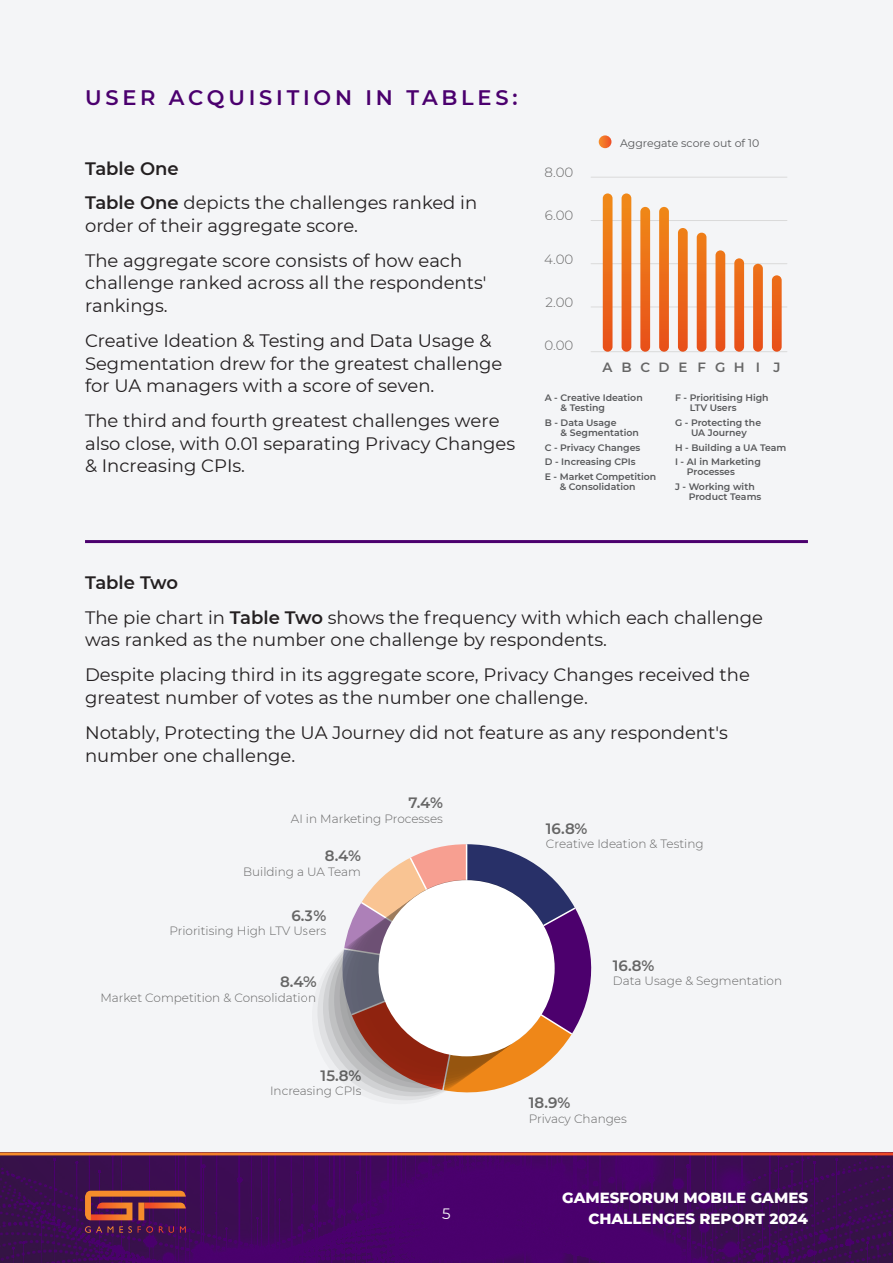
<style>
.page{position:relative;width:893px;height:1263px;background:#f4f5f7}
.page>*{position:absolute;margin:0;border:0;box-sizing:border-box;transform-origin:0 0}
.t1{font:600 21px "Montserrat";letter-spacing:.18em;color:#4b006e}
.t2{font:18px/22.5px "Montserrat";color:#231f20}
.t3{font:800 15px "Montserrat";color:#fff}
.t4{font:600 15px "Montserrat";color:#666}
.t5{font:15px "Montserrat";color:#fff}
.t6{font:300 13.35px "Montserrat";color:#666}
.t7{font:600 13.35px "Montserrat";letter-spacing:.655em;color:#666}
.t8{font:300 12px "Montserrat";color:#666}
.t9{font:10.95px "Montserrat";color:#57585a}
.t10{font:600 9.3px/10.1px "Montserrat";color:#57585a}
.s1{font-weight:600}
</style>
<div class="page">
<hr style="left:85px;top:540px;width:723px;height:3px;background:#4b006e">
<svg style="left:599px;top:135px;width:12px;height:13px"></svg>
<hr style="left:591px;top:351px;width:196px;height:1px;background:#dadada">
<hr style="left:591px;top:307px;width:196px;height:1px;background:#dadada">
<hr style="left:591px;top:263px;width:196px;height:1px;background:#dadada">
<hr style="left:591px;top:220px;width:196px;height:1px;background:#dadada">
<hr style="left:591px;top:177px;width:196px;height:1px;background:#dadada">
<svg style="left:603px;top:193px;width:9px;height:159px"></svg>
<svg style="left:622px;top:193px;width:9px;height:159px"></svg>
<svg style="left:640px;top:207px;width:10px;height:145px"></svg>
<svg style="left:659px;top:207px;width:10px;height:145px"></svg>
<svg style="left:678px;top:228px;width:10px;height:124px"></svg>
<svg style="left:697px;top:233px;width:9px;height:119px"></svg>
<svg style="left:715px;top:250px;width:10px;height:102px"></svg>
<svg style="left:734px;top:258px;width:10px;height:94px"></svg>
<svg style="left:753px;top:264px;width:10px;height:88px"></svg>
<svg style="left:772px;top:275px;width:10px;height:77px"></svg>
<svg style="left:344px;top:844px;width:248px;height:249px"></svg>
<div style="left:306px;top:932px;width:176px;height:176px;background:#f4f5f7;border-radius:50%"></div>
<div style="left:312px;top:928px;width:176px;height:176px;background:#edeef0;border-radius:50%"></div>
<div style="left:317px;top:924px;width:177px;height:176px;background:#e0e1e3;border-radius:50%"></div>
<svg style="left:323px;top:920px;width:176px;height:176px"></svg>
<svg style="left:329px;top:916px;width:176px;height:176px"></svg>
<svg style="left:334px;top:912px;width:176px;height:176px"></svg>
<svg style="left:340px;top:908px;width:176px;height:176px"></svg>
<svg style="left:345px;top:904px;width:176px;height:176px"></svg>
<svg style="left:351px;top:900px;width:176px;height:176px"></svg>
<svg style="left:356px;top:896px;width:176px;height:176px"></svg>
<svg style="left:362px;top:892px;width:176px;height:176px"></svg>
<svg style="left:367px;top:888px;width:177px;height:176px"></svg>
<svg style="left:373px;top:884px;width:176px;height:176px"></svg>
<div style="left:378px;top:880px;width:177px;height:176px;background:#fff;border-radius:50%"></div>
<img style="left:0;top:1155px;width:893px;height:108px">
<svg style="left:85px;top:1226px;width:17px;height:7px"></svg>
<svg style="left:108px;top:1226px;width:5px;height:7px"></svg>
<svg style="left:119px;top:1226px;width:13px;height:7px"></svg>
<svg style="left:138px;top:1226px;width:15px;height:7px"></svg>
<svg style="left:159px;top:1226px;width:15px;height:7px"></svg>
<svg style="left:180px;top:1226px;width:6px;height:7px"></svg>
<svg style="left:85px;top:1191px;width:101px;height:29px;background:#99463d"></svg>
<hr style="left:0;top:1152px;width:893px;height:3px;background:#fff">
<p class="t1" style="left:85px;top:83px;width:434px">USER ACQUISITION IN TABLES:</p>
<p class="t2" style="left:85px;top:150px;width:394px;line-height:34.3px"><span class="s1">Table One<br>Table One</span> depicts the challenges ranked in</p>
<p class="t2" style="left:85px;top:207px;width:379px;line-height:35.2px">order of their aggregate score.<br>The aggregate score consists of how each</p>
<p class="t2" style="left:85px;top:271px;width:403px">challenge ranked across all the respondents' rankings.</p>
<p class="t2" style="left:85px;top:329px;width:419px">Creative Ideation &amp; Testing and Data Usage &amp;<br>Segmentation drew for the greatest challenge for UA managers with a score of seven.</p>
<p class="t2" style="left:85px;top:409px;width:432px">The third and fourth greatest challenges were also close, with 0.01 separating Privacy Changes &amp; Increasing CPIs.</p>
<p class="t6" style="left:545px;top:163px;width:30px">8.00</p>
<p class="t6" style="left:545px;top:207px;width:30px">6.00</p>
<p class="t6" style="left:544px;top:250px;width:31px">4.00</p>
<p class="t6" style="left:545px;top:293px;width:29px">2.00</p>
<p class="t6" style="left:544px;top:336px;width:30px">0.00</p>
<p class="t9" style="left:620px;top:136px;width:141px">Aggregate score out of 10</p>
<p class="t7" style="left:603px;top:357px;width:179px">ABCDEFGH I J</p>
<p class="t10" style="left:560px;top:393px;width:84px;text-indent:-16px">A - Creative Ideation &amp; Testing</p>
<p class="t10" style="left:561px;top:417px;width:80px;text-indent:-16px">B - Data Usage<br>&amp; Segmentation</p>
<p class="t10" style="left:545px;top:442px;width:97px">C - Privacy Changes</p>
<p class="t10" style="left:545px;top:456px;width:92px">D - Increasing CPIs</p>
<p class="t10" style="left:560px;top:471px;width:98px;text-indent:-15px">E - Market Competition &amp; Consolidation</p>
<p class="t10" style="left:690px;top:393px;width:80px;text-indent:-15px">F - Prioritising High<br>LTV Users</p>
<p class="t10" style="left:675px;top:417px;width:88px;text-align:center">G - Protecting the<br>UA Journey</p>
<p class="t10" style="left:675px;top:442px;width:113px">H - Building a UA Team</p>
<p class="t10" style="left:687px;top:456px;width:75px;text-indent:-12px">I - AI in Marketing<br>Processes</p>
<p class="t10" style="left:689px;top:481px;width:74px;text-indent:-14px">J - Working with<br>Product Teams</p>
<p class="t2" style="left:85px;top:565px;width:679px;line-height:34.3px"><span class="s1">Table Two<br></span>The pie chart in <span class="s1">Table Two</span> shows the frequency with which each challenge</p>
<p class="t2" style="left:85px;top:621px;width:666px;line-height:35.2px">was ranked as the number one challenge by respondents.<br>Despite placing third in its aggregate score, Privacy Changes received the</p>
<p class="t2" style="left:85px;top:679px;width:644px;line-height:35.2px">greatest number of votes as the number one challenge.<br>Notably, Protecting the UA Journey did not feature as any respondent's</p>
<p class="t2" style="left:85px;top:743px;width:212px">number one challenge.</p>
<p class="t4" style="left:408px;top:792px;width:36px">7.4%</p>
<p class="t8" style="left:291px;top:810px;width:154px">AI in Marketing Processes</p>
<p class="t4" style="left:546px;top:818px;width:43px">16.8%</p>
<p class="t8" style="left:546px;top:835px;width:159px">Creative Ideation &amp; Testing</p>
<p class="t4" style="left:325px;top:845px;width:38px">8.4%</p>
<p class="t8" style="left:243px;top:863px;width:119px">Building a UA Team</p>
<p class="t4" style="left:291px;top:905px;width:36px">6.3%</p>
<p class="t8" style="left:170px;top:923px;width:158px">Prioritising High LTV Users</p>
<p class="t4" style="left:280px;top:971px;width:38px">8.4%</p>
<p class="t8" style="left:100px;top:989px;width:217px">Market Competition &amp; Consolidation</p>
<p class="t4" style="left:321px;top:1065px;width:42px">15.8%</p>
<p class="t8" style="left:270px;top:1082px;width:93px">Increasing CPIs</p>
<p class="t4" style="left:613px;top:955px;width:43px">16.8%</p>
<p class="t8" style="left:613px;top:973px;width:171px">Data Usage &amp; Segmentation</p>
<p class="t4" style="left:529px;top:1092px;width:43px">18.9%</p>
<p class="t8" style="left:529px;top:1110px;width:99px">Privacy Changes</p>
<p class="t3" style="left:562px;top:1186px;width:247px">GAMESFORUM MOBILE GAMES</p>
<p class="t5" style="left:442px;top:1203px;width:10px">5</p>
<p class="t3" style="left:588px;top:1207px;width:221px">CHALLENGES REPORT 2024</p>
</div>
